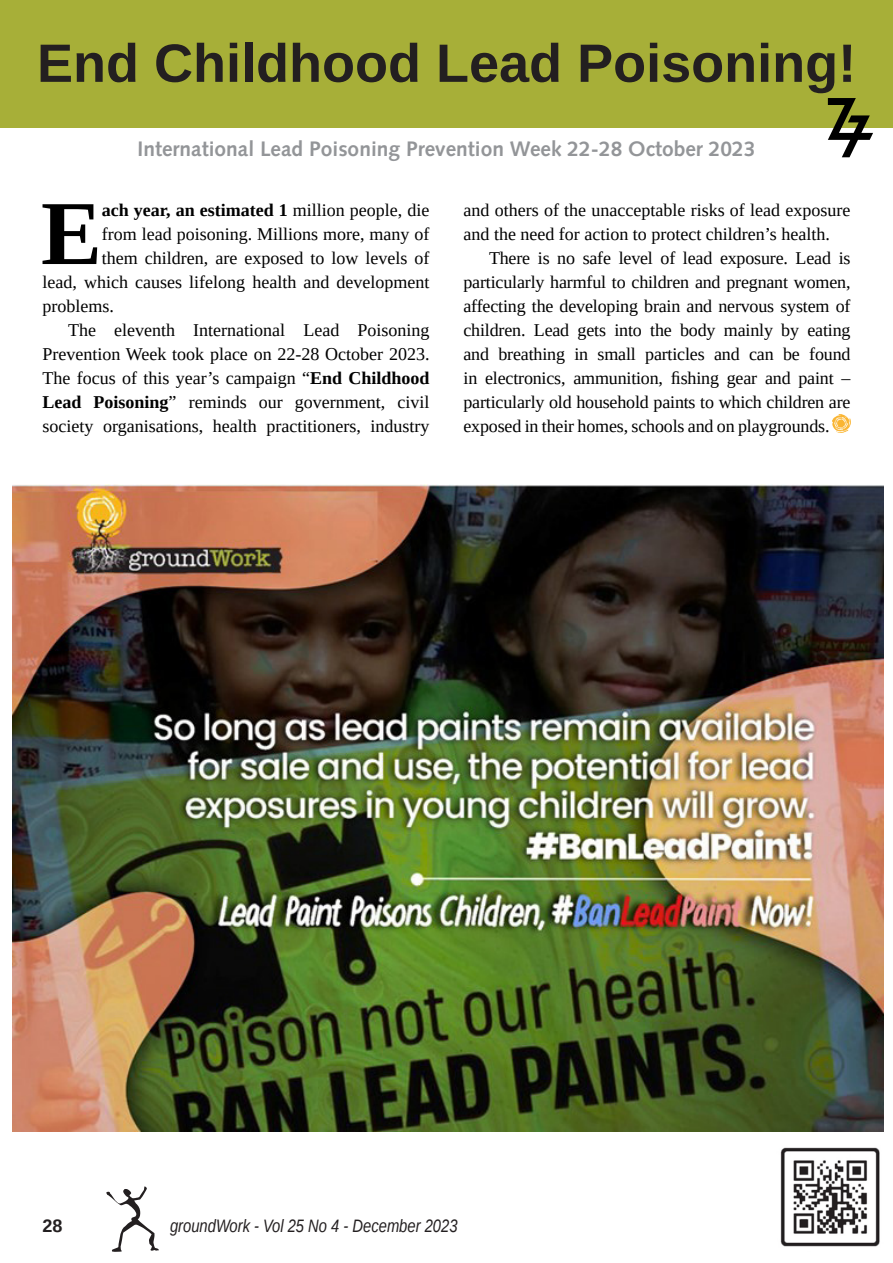
<style>
.page{position:relative;width:893px;height:1263px;background:#fff}
.page>*{position:absolute;margin:0;border:0;box-sizing:border-box;transform-origin:0 0}
.Normal_1st{font:700 91.35px "Liberation Serif";color:#000}
.Article_Heading{font:700 54px "Liberation Sans";color:#231f20}
.Blurb{font:700 21px "Syntax LT Std";color:#939598}
.Normal_1st-2{font:18px/24px "Liberation Serif";color:#000;text-align:justify}
.Normal_1st-3{font:700 18px "Liberation Serif";color:#000}
.t1{font:italic 18px "Liberation Sans Narrow";color:#231f20}
.t2{font:700 18px "Liberation Sans";color:#231f20}
.s1{font-weight:400}
.s2{font-weight:700}
</style>
<div class="page">
<img style="left:780px;top:1147px;width:100px;height:100px">
<div style="left:0;top:0;width:893px;height:128px;background:#a7af38"></div>
<img style="left:13px;top:485px;width:870px;height:647px">
<img style="left:833px;top:414px;width:17px;height:18px">
<svg style="left:828px;top:98px;width:45px;height:59px"></svg>
<svg style="left:106px;top:1186px;width:53px;height:66px"></svg>
<p class="Article_Heading" style="left:37px;top:26px;width:821px">End Childhood Lead Poisoning!</p>
<p class="Blurb" style="left:138px;top:137px;width:619px">International Lead Poisoning Prevention Week 22-28 October 2023</p>
<p class="Normal_1st" style="left:41px;top:172px;width:62px">E</p>
<p class="Normal_1st-3" style="left:102px;top:198px;width:329px">ach year, an estimated 1 <span class="s1">million people, die</span></p>
<p class="Normal_1st-2" style="left:102px;top:222px;width:329px">from lead poisoning. Millions more, many of</p>
<p class="Normal_1st-2" style="left:102px;top:246px;width:329px">them children, are exposed to low levels of</p>
<p class="Normal_1st-2" style="left:43px;top:270px;width:388px">lead, which causes lifelong health and development</p>
<p class="Normal_1st-2" style="left:43px;top:294px;width:73px">problems.</p>
<p class="Normal_1st-2" style="left:43px;top:318px;width:388px;text-indent:26px">The eleventh International Lead Poisoning Prevention Week took place on 22-28 October 2023.<br>The focus of this year’s campaign “<span class="s2">End Childhood Lead Poisoning</span>” reminds our government, civil society organisations, health practitioners, industry</p>
<p class="Normal_1st-2" style="left:463px;top:198px;width:388px">and others of the unacceptable risks of lead exposure and the need for action to protect children’s health.</p>
<p class="Normal_1st-2" style="left:463px;top:246px;width:389px;text-indent:26px">There is no safe level of lead exposure. Lead is particularly harmful to children and pregnant women, affecting the developing brain and nervous system of children. Lead gets into the body mainly by eating and breathing in small particles and can be found in electronics, ammunition, fishing gear and paint – particularly old household paints to which children are exposed in their homes, schools and on playgrounds.</p>
<p class="t2" style="left:43px;top:1213px;width:22px">28</p>
<p class="t1" style="left:170px;top:1214px;width:289px">groundWork - Vol 25 No 4 - December 2023</p>
</div>
